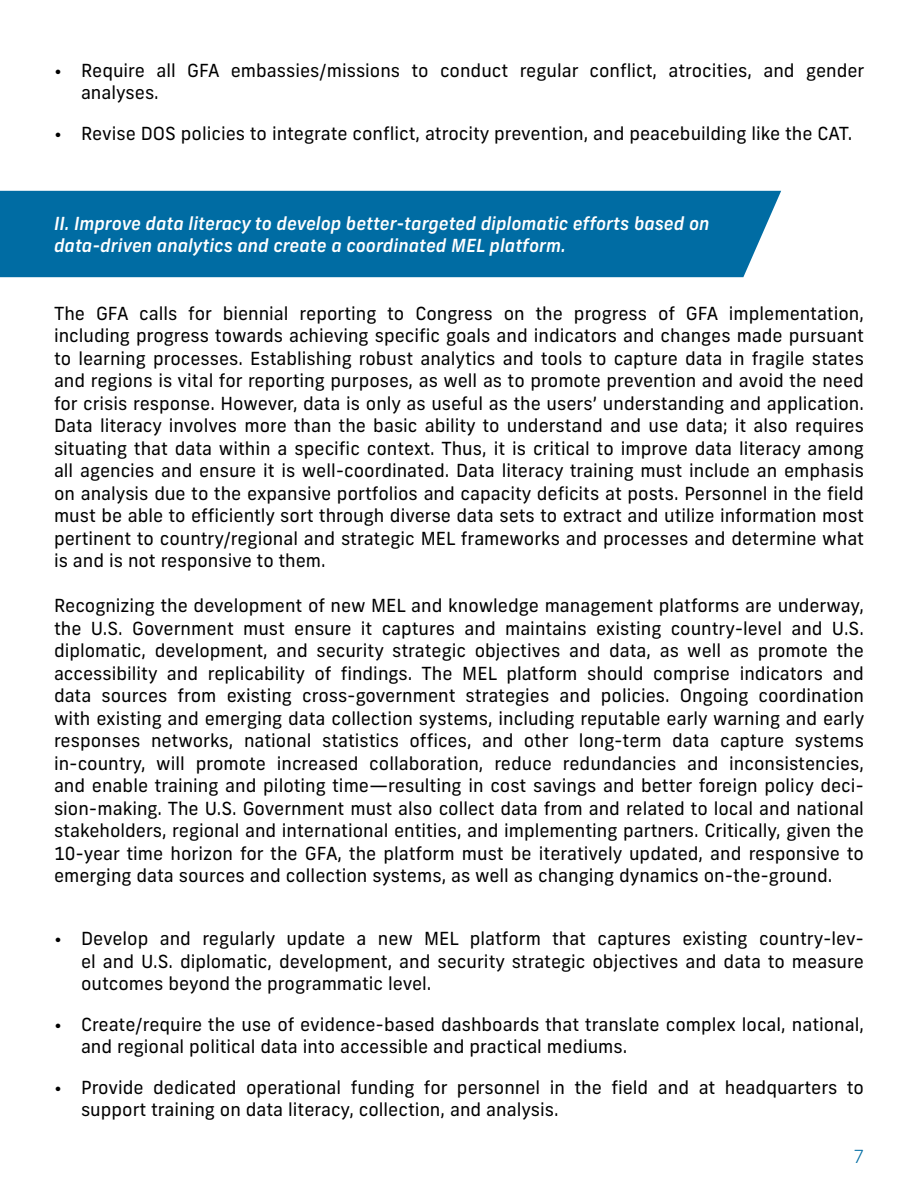
<style>
.page{position:relative;width:918px;height:1188px;background:#fff}
.page>*{position:absolute;margin:0;border:0;box-sizing:border-box;transform-origin:0 0}
.t1{font:18px/22.5px "New Frank";color:#000}
.t2{font:italic 500 18px/22.5px "New Frank";color:#fff}
.t3{font:300 18px "New Frank";color:#006ca3}
</style>
<div class="page">
<div style="left:0;top:191px;width:781px;height:86px;background:#006ca3"></div>
<p class="t1" style="left:81px;top:59px;width:785px;text-indent:-27px">• Require all GFA embassies/missions to conduct regular conflict, atrocities, and gender analyses.</p>
<p class="t1" style="left:54px;top:122px;width:800px">• Revise DOS policies to integrate conflict, atrocity prevention, and peacebuilding like the CAT.</p>
<p class="t2" style="left:54px;top:212px;width:657px">II. Improve data literacy to develop better-targeted diplomatic efforts based on data-driven analytics and create a coordinated MEL platform.</p>
<p class="t1" style="left:54px;top:302px;width:812px;text-align:justify">The GFA calls for biennial reporting to Congress on the progress of GFA implementation, including progress towards achieving specific goals and indicators and changes made pursuant to learning processes. Establishing robust analytics and tools to capture data in fragile states and regions is vital for reporting purposes, as well as to promote prevention and avoid the need for crisis response. However, data is only as useful as the users’ understanding and application.<br>Data literacy involves more than the basic ability to understand and use data; it also requires situating that data within a specific context. Thus, it is critical to improve data literacy among all agencies and ensure it is well-coordinated. Data literacy training must include an emphasis on analysis due to the expansive portfolios and capacity deficits at posts. Personnel in the field must be able to efficiently sort through diverse data sets to extract and utilize information most pertinent to country/regional and strategic MEL frameworks and processes and determine what is and is not responsive to them.</p>
<p class="t1" style="left:54px;top:595px;width:812px;text-align:justify">Recognizing the development of new MEL and knowledge management platforms are underway, the U.S. Government must ensure it captures and maintains existing country-level and U.S. diplomatic, development, and security strategic objectives and data, as well as promote the accessibility and replicability of findings. The MEL platform should comprise indicators and data sources from existing cross-government strategies and policies. Ongoing coordination with existing and emerging data collection systems, including reputable early warning and early responses networks, national statistics offices, and other long-term data capture systems in-country, will promote increased collaboration, reduce redundancies and inconsistencies, and enable training and piloting time—resulting in cost savings and better foreign policy deci&shy;sion-making. The U.S. Government must also collect data from and related to local and national stakeholders, regional and international entities, and implementing partners. Critically, given the 10-year time horizon for the GFA, the platform must be iteratively updated, and responsive to emerging data sources and collection systems, as well as changing dynamics on-the-ground.</p>
<p class="t1" style="left:81px;top:928px;width:784px;text-align:justify;text-indent:-27px">• Develop and regularly update a new MEL platform that captures existing country-lev&shy;el and U.S. diplomatic, development, and security strategic objectives and data to measure outcomes beyond the programmatic level.</p>
<p class="t1" style="left:81px;top:1013px;width:785px;text-indent:-27px">• Create/require the use of evidence-based dashboards that translate complex local, national, and regional political data into accessible and practical mediums.</p>
<p class="t1" style="left:81px;top:1076px;width:785px;text-indent:-27px">• Provide dedicated operational funding for personnel in the field and at headquarters to support training on data literacy, collection, and analysis.</p>
<p class="t3" style="left:853px;top:1146px;width:12px">7</p>
</div>
